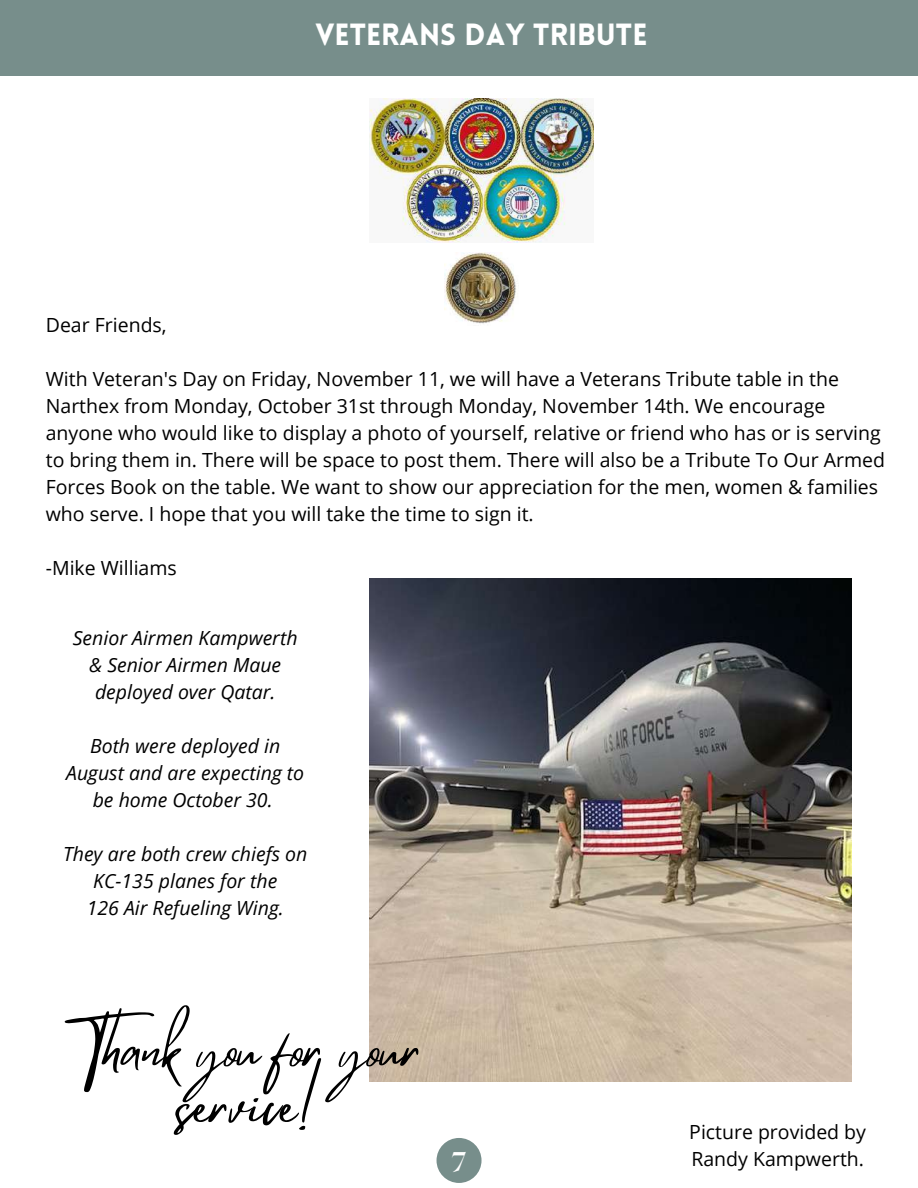
<style>
.page{position:relative;width:918px;height:1188px;background:#fff}
.page>*{position:absolute;margin:0;border:0;box-sizing:border-box;transform-origin:0 0}
.t1{font:54.3px/56.2px "Mistrully";color:#000;text-align:center}
.t2{font:900 30px "Lovelo";color:#fff}
.t3{font:800 27px "Roxborough CF";color:#fff}
.t4{font:19.5px/27px "Open Sans";color:#000}
.t5{font:italic 19.5px/27px "Open Sans";color:#000;text-align:center}
</style>
<div class="page">
<div style="left:437px;top:1138px;width:45px;height:45px;background:#778e8b;border-radius:50%"></div>
<div style="left:0;top:0;width:918px;height:75px;background:#778e8b"></div>
<img style="left:369px;top:99px;width:224px;height:144px">
<img style="left:444px;top:253px;width:73px;height:71px">
<img style="left:369px;top:578px;width:483px;height:503px">
<h2 class="t2" style="left:315px;top:22px;width:334px">VETERANS DAY TRIBUTE</h2>
<p class="t4" style="left:46px;top:311px;width:122px">Dear Friends,</p>
<p class="t4" style="left:46px;top:365px;width:841px">With Veteran's Day on Friday, November 11, we will have a Veterans Tribute table in the Narthex from Monday, October 31st through Monday, November 14th. We encourage anyone who would like to display a photo of yourself, relative or friend who has or is serving to bring them in. There will be space to post them. There will also be a Tribute To Our Armed Forces Book on the table. We want to show our appreciation for the men, women &amp; families who serve. I hope that you will take the time to sign it.</p>
<p class="t4" style="left:46px;top:554px;width:133px">-Mike Williams</p>
<p class="t5" style="left:73px;top:624px;width:226px">Senior Airmen Kampwerth &amp; Senior Airmen Maue deployed over Qatar.</p>
<p class="t5" style="left:66px;top:732px;width:239px">Both were deployed in<br>August and are expecting to be home October 30.</p>
<p class="t5" style="left:63px;top:840px;width:246px">They are both crew chiefs on<br>KC-135 planes for the<br>126 Air Refueling Wing.</p>
<h1 class="t1" style="left:77px;top:1021px;width:345px">Thank you for your service!</h1>
<h3 class="t3" style="left:451px;top:1144px;width:17px">7</h3>
<p class="t4" style="left:689px;top:1118px;width:178px">Picture provided by<br>Randy Kampwerth.</p>
</div>
